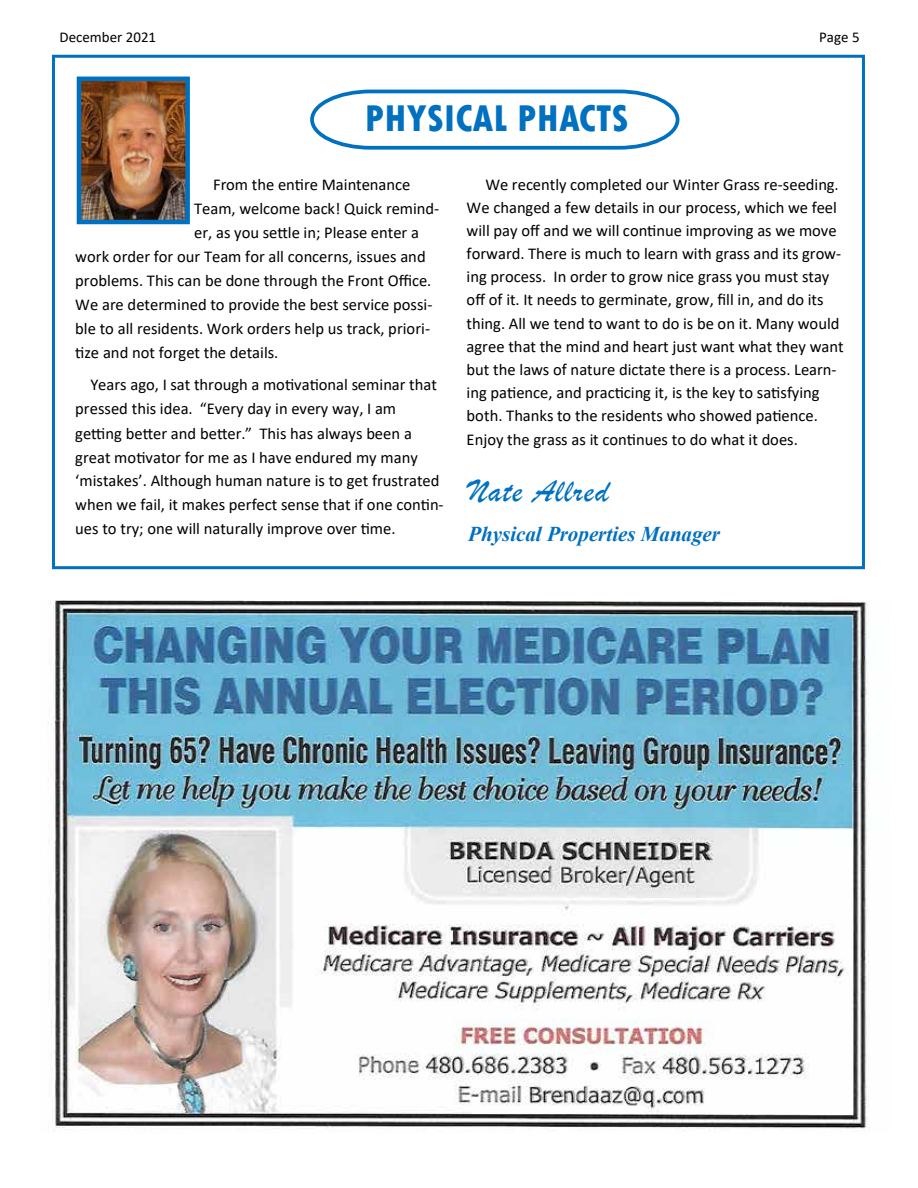
<style>
.page{position:relative;width:918px;height:1188px;background:#fff}
.page>*{position:absolute;margin:0;border:0;box-sizing:border-box;transform-origin:0 0}
.t1{font:800 condensed 39px "Tw Cen";color:#0070c0}
.t2{font:33px "Brush Script";letter-spacing:.04em;color:#0070c0}
.t3{font:italic 700 21px "Times New Roman";color:#0070c0}
.t4{font:16.65px "Calibri";color:#000}
.t5{font:16.5px/24px "Calibri";color:#000}
.t6{font:15px "Calibri";color:#000}
</style>
<div class="page">
<div style="left:52px;top:55px;width:813px;height:514px;border:3px solid #0070c0"></div>
<svg style="left:310px;top:89px;width:370px;height:61px"></svg>
<img style="left:82px;top:82px;width:103px;height:137px">
<div style="left:77px;top:77px;width:113px;height:147px;border:4px solid #0070c0"></div>
<img style="left:48px;top:600px;width:821px;height:531px">
<p class="t6" style="left:60px;top:27px;width:98px">December 2021</p>
<p class="t6" style="left:819px;top:27px;width:42px">Page 5</p>
<h1 class="t1" style="left:365px;top:96px;width:265px">PHYSICAL PHACTS</h1>
<p class="t5" style="left:213px;top:172px;width:199px">From the entire Maintenance</p>
<p class="t5" style="left:194px;top:196px;width:247px">Team, welcome back! Quick remind-</p>
<p class="t5" style="left:194px;top:220px;width:226px">er, as you settle in; Please enter a</p>
<p class="t5" style="left:75px;top:244px;width:352px">work order for our Team for all concerns, issues and</p>
<p class="t5" style="left:75px;top:268px;width:358px">problems. This can be done through the Front Office.</p>
<p class="t5" style="left:75px;top:292px;width:359px">We are determined to provide the best service possi-</p>
<p class="t5" style="left:75px;top:316px;width:356px">ble to all residents. Work orders help us track, priori-</p>
<p class="t4" style="left:75px;top:340px;width:205px">tize and not forget the details.</p>
<p class="t5" style="left:75px;top:373px;width:370px;text-indent:15px">Years ago, I sat through a motivational seminar that pressed this idea. “Every day in every way, I am getting better and better.” This has always been a great motivator for me as I have endured my many ‘mistakes’. Although human nature is to get frustrated when we fail, it makes perfect sense that if one contin&shy;ues to try; one will naturally improve over time.</p>
<p class="t5" style="left:467px;top:172px;width:376px;line-height:23.1px;text-indent:19px">We recently completed our Winter Grass re-seeding.<br>We changed a few details in our process, which we feel will pay off and we will continue improving as we move forward. There is much to learn with grass and its grow&shy;ing process. In order to grow nice grass you must stay off of it. It needs to germinate, grow, fill in, and do its thing. All we tend to want to do is be on it. Many would</p>
<p class="t4" style="left:467px;top:335px;width:378px">agree that the mind and heart just want what they want</p>
<p class="t5" style="left:467px;top:357px;width:371px;line-height:23.2px">but the laws of nature dictate there is a process. Learn&shy;ing patience, and practicing it, is the key to satisfying both. Thanks to the residents who showed patience.<br>Enjoy the grass as it continues to do what it does.</p>
<h2 class="t2" style="left:468px;top:471px;width:142px">Nate Allred</h2>
<p class="t3" style="left:468px;top:519px;width:253px">Physical Properties Manager</p>
</div>
